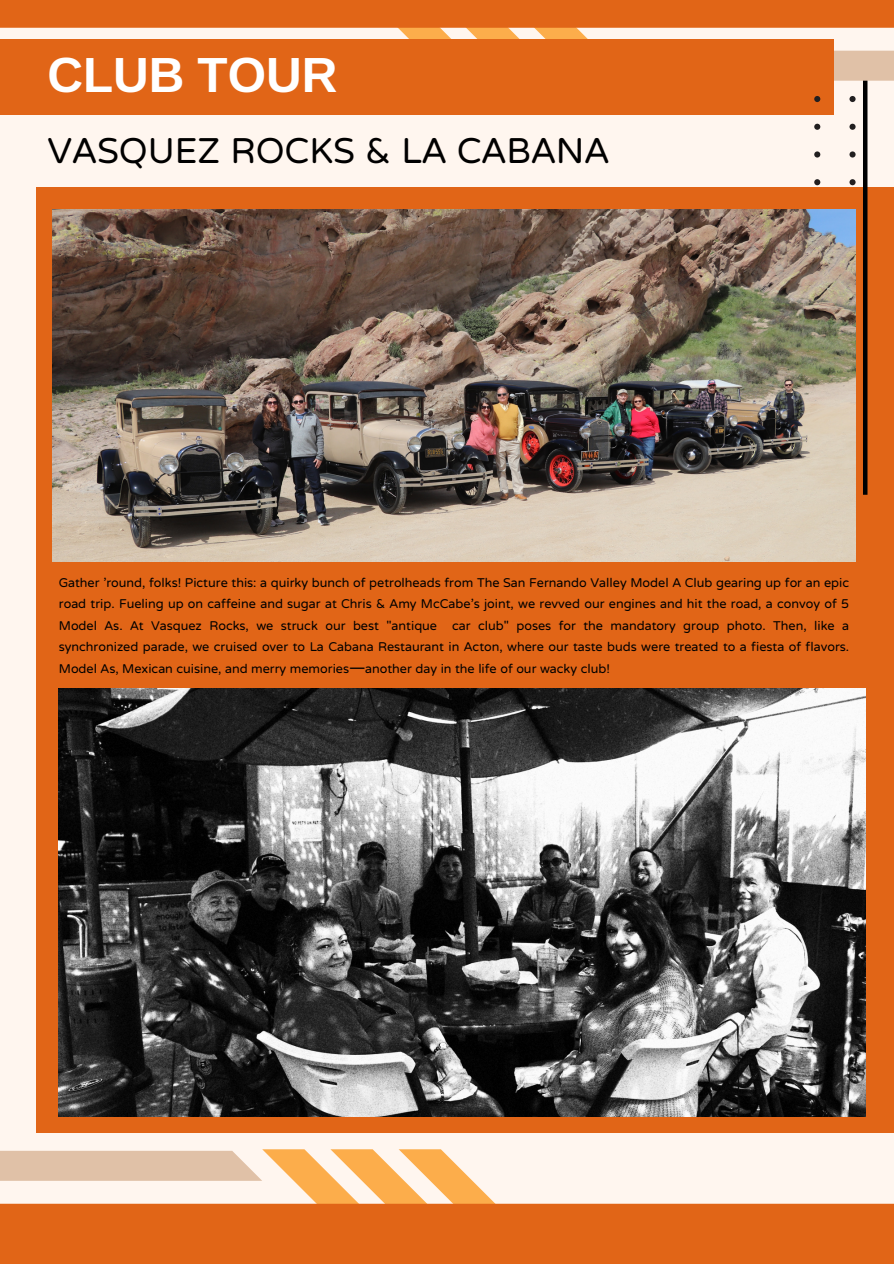
<style>
.page{position:relative;width:894px;height:1264px;background:#fff}
.page>*{position:absolute;margin:0;border:0;box-sizing:border-box;transform-origin:0 0}
.t1{font:49.35px "Ramabhadra";color:#fff}
.t2{font:44.55px "NTR";color:#000}
.t3{font:15.75px/21.3px "NTR";color:#000;text-align:justify}
.s1{font-family:"Noto Sans Gurmukhi"}
</style>
<div class="page">
<div style="left:0;top:0;width:893px;height:1263px;background:#fff6ef"></div>
<svg style="left:0;top:1149px;width:495px;height:54px"></svg>
<div style="left:0;top:1203px;width:893px;height:60px;background:#e16517"></div>
<div style="left:36px;top:187px;width:857px;height:945px;background:#e16517"></div>
<div style="left:862px;top:77px;width:5px;height:418px;background:#000"></div>
<svg style="left:0;top:0;width:893px;height:82px"></svg>
<div style="left:0;top:39px;width:833px;height:76px;background:#e16517"></div>
<svg style="left:814px;top:89px;width:41px;height:96px"></svg>
<img style="left:53px;top:210px;width:802px;height:352px">
<img style="left:59px;top:689px;width:805px;height:427px">
<h1 class="t1" style="left:47px;top:46px;width:291px">CLUB TOUR</h1>
<h2 class="t2" style="left:47px;top:122px;width:563px">VASQUEZ ROCKS &amp; LA CABANA</h2>
<p class="t3" style="left:59px;top:571px;width:791px">Gather 'round, folks! Picture this: a quirky bunch of petrolheads from The San Fernando Valley Model A Club gearing up for an epic road trip. Fueling up on caffeine and sugar at Chris &amp; Amy McCabe’s joint, we revved our engines and hit the road, a convoy of 5<br>Model As. At Vasquez Rocks, we struck our best "antique car club" poses for the mandatory group photo. Then, like a synchronized parade, we cruised over to La Cabana Restaurant in Acton, where our taste buds were treated to a fiesta of flavors.<br>Model As, Mexican cuisine, and merry memories<span class="s1">—</span>another day in the life of our wacky club!</p>
</div>
